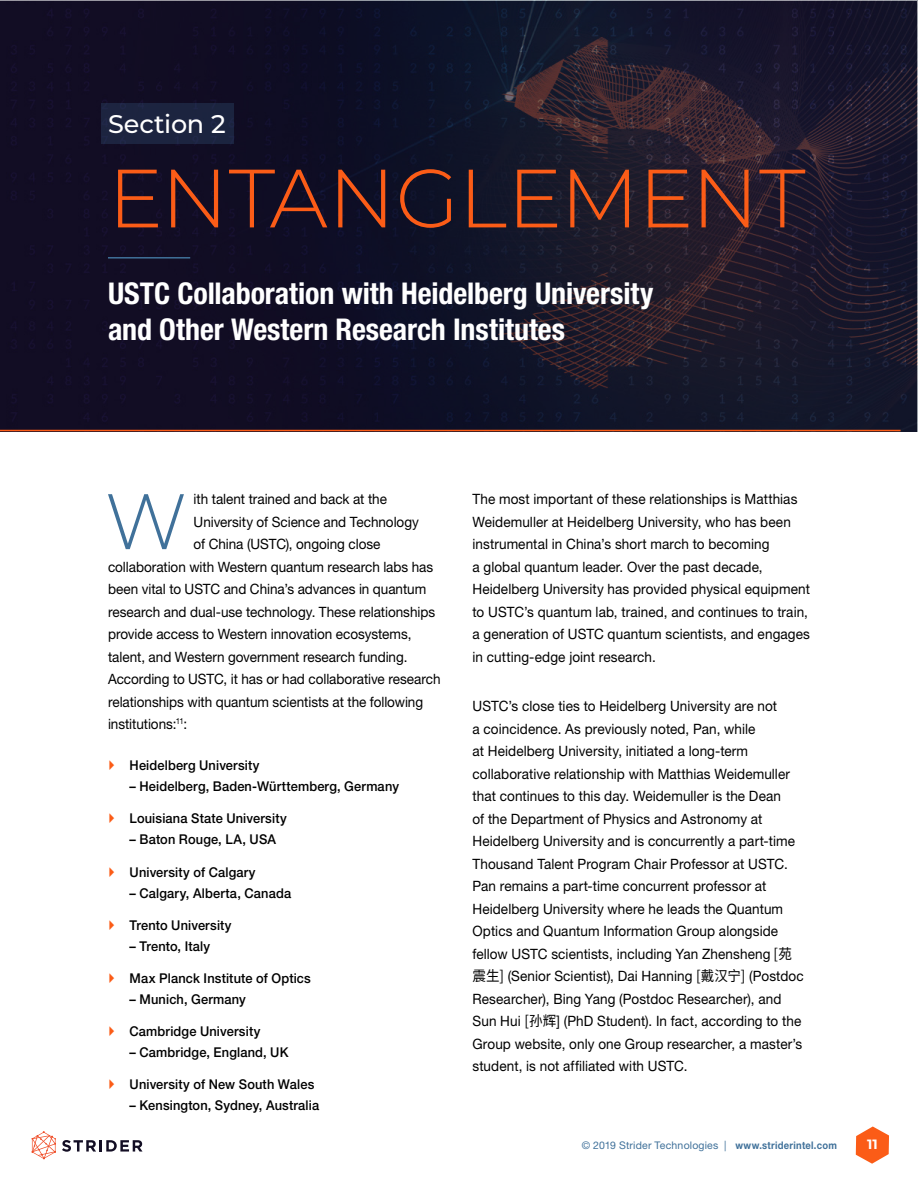
<style>
.page{position:relative;width:918px;height:1188px;background:#fff}
.page>*{position:absolute;margin:0;border:0;box-sizing:border-box;transform-origin:0 0}
.Heading_1{font:300 82.5px "Montserrat";letter-spacing:-.01em;color:#fb5c17}
.Body_-_Drop_Cap{font:300 78.6px "Montserrat";color:#40719a;scale:.95 1}
.Heading_2{font:700 condensed 30px/36px "Helvetica Neue LT Std";color:#fff}
.Subtitle{font:500 25.5px "Montserrat";letter-spacing:-.005em;color:#fff}
.Body_Text{font:14.25px/22.5px "Helvetica Neue LT Std";letter-spacing:.005em;color:#000;scale:.95 1}
.Body_-_Drop_Cap-2{font:14.25px "Helvetica Neue LT Std";letter-spacing:-.005em;color:#000;scale:.95 1}
.t1{font:500 13.5px "Helvetica Neue LT Std";letter-spacing:.01em;color:#000;scale:.95 1}
.t2{font:700 13.5px "Montserrat";color:#fff}
.t3{font:10.5px "Helvetica Neue LT Std";letter-spacing:.015em;color:#40719a}
.s1{font-family:"Noto Sans SC"}
.s2{font-weight:700}
</style>
<div class="page">
<img style="left:1px;top:1px;width:916px;height:430px">
<svg style="left:856px;top:1127px;width:33px;height:37px"></svg>
<svg style="left:62px;top:1140px;width:81px;height:12px"></svg>
<svg style="left:32px;top:1131px;width:24px;height:28px"></svg>
<div style="left:101px;top:104px;width:132px;height:40px;background:#1c2440"></div>
<hr style="left:108px;top:257px;width:82px;height:2px;background:#40719a">
<hr style="left:0;top:430px;width:901px;height:1px;background:#fb5c17">
<p class="Subtitle" style="left:108px;top:106px;width:119px">Section 2</p>
<p class="Heading_1" style="left:108px;top:142px;width:699px">ENTANGLEMENT</p>
<p class="Heading_2" style="left:108px;top:275px;width:547px">USTC Collaboration with Heidelberg University and Other Western Research Institutes</p>
<p class="Body_-_Drop_Cap" style="left:105px;top:468px;width:88px">W</p>
<p class="Body_-_Drop_Cap-2" style="left:194px;top:491px;width:205px">ith talent trained and back at the</p>
<p class="Body_-_Drop_Cap-2" style="left:194px;top:513px;width:239px">University of Science and Technology</p>
<p class="Body_-_Drop_Cap-2" style="left:194px;top:536px;width:198px">of China (USTC), ongoing close</p>
<p class="Body_-_Drop_Cap-2" style="left:108px;top:558px;width:344px">collaboration with Western quantum research labs has</p>
<p class="Body_-_Drop_Cap-2" style="left:108px;top:581px;width:336px">been vital to USTC and China’s advances in quantum</p>
<p class="Body_-_Drop_Cap-2" style="left:108px;top:603px;width:346px">research and dual-use technology. These relationships</p>
<p class="Body_-_Drop_Cap-2" style="left:108px;top:626px;width:321px">provide access to Western innovation ecosystems,</p>
<p class="Body_-_Drop_Cap-2" style="left:108px;top:648px;width:317px">talent, and Western government research funding.</p>
<p class="Body_-_Drop_Cap-2" style="left:108px;top:671px;width:352px">According to USTC, it has or had collaborative research</p>
<p class="Body_-_Drop_Cap-2" style="left:108px;top:693px;width:333px">relationships with quantum scientists at the following</p>
<p class="Body_-_Drop_Cap-2" style="left:108px;top:716px;width:85px">institutions:<sup>11</sup>:</p>
<p class="t1" style="left:130px;top:758px;width:138px">Heidelberg University</p>
<p class="t1" style="left:130px;top:779px;width:285px">– Heidelberg, Baden-Württemberg, Germany</p>
<p class="t1" style="left:130px;top:811px;width:167px">Louisiana State University</p>
<p class="t1" style="left:130px;top:832px;width:156px">– Baton Rouge, LA, USA</p>
<p class="t1" style="left:130px;top:864px;width:134px">University of Calgary</p>
<p class="t1" style="left:130px;top:885px;width:172px">– Calgary, Alberta, Canada</p>
<p class="t1" style="left:130px;top:917px;width:109px">Trento University</p>
<p class="t1" style="left:130px;top:938px;width:86px">– Trento, Italy</p>
<p class="t1" style="left:130px;top:970px;width:192px">Max Planck Institute of Optics</p>
<p class="t1" style="left:130px;top:991px;width:124px">– Munich, Germany</p>
<p class="t1" style="left:130px;top:1023px;width:139px">Cambridge University</p>
<p class="t1" style="left:130px;top:1044px;width:169px">– Cambridge, England, UK</p>
<p class="t1" style="left:130px;top:1076px;width:196px">University of New South Wales</p>
<p class="t1" style="left:130px;top:1097px;width:201px">– Kensington, Sydney, Australia</p>
<p class="Body_Text" style="left:472px;top:488px;width:357px">The most important of these relationships is Matthias Weidemuller at Heidelberg University, who has been instrumental in China’s short march to becoming<br>a global quantum leader. Over the past decade, Heidelberg University has provided physical equipment to USTC’s quantum lab, trained, and continues to train, a generation of USTC quantum scientists, and engages in cutting-edge joint research.</p>
<p class="Body_Text" style="left:472px;top:695px;width:350px">USTC’s close ties to Heidelberg University are not<br>a coincidence. As previously noted, Pan, while<br>at Heidelberg University, initiated a long-term collaborative relationship with Matthias Weidemuller that continues to this day. Weidemuller is the Dean<br>of the Department of Physics and Astronomy at Heidelberg University and is concurrently a part-time Thousand Talent Program Chair Professor at USTC.<br>Pan remains a part-time concurrent professor at Heidelberg University where he leads the Quantum Optics and Quantum Information Group alongside fellow USTC scientists, including Yan Zhensheng <span class="s1">[苑震生]</span> (Senior Scientist), Dai Hanning <span class="s1">[戴汉宁]</span> (Postdoc Researcher), Bing Yang (Postdoc Researcher), and Sun Hui <span class="s1">[孙辉</span>] (PhD Student). In fact, according to the Group website, only one Group researcher, a master’s student, is not affiliated with USTC.</p>
<p class="t3" style="left:582px;top:1139px;width:257px">© 2019 Strider Technologies | <span class="s2">www.striderintel.com</span></p>
<p class="t2" style="left:867px;top:1134px;width:12px">11</p>
</div>
